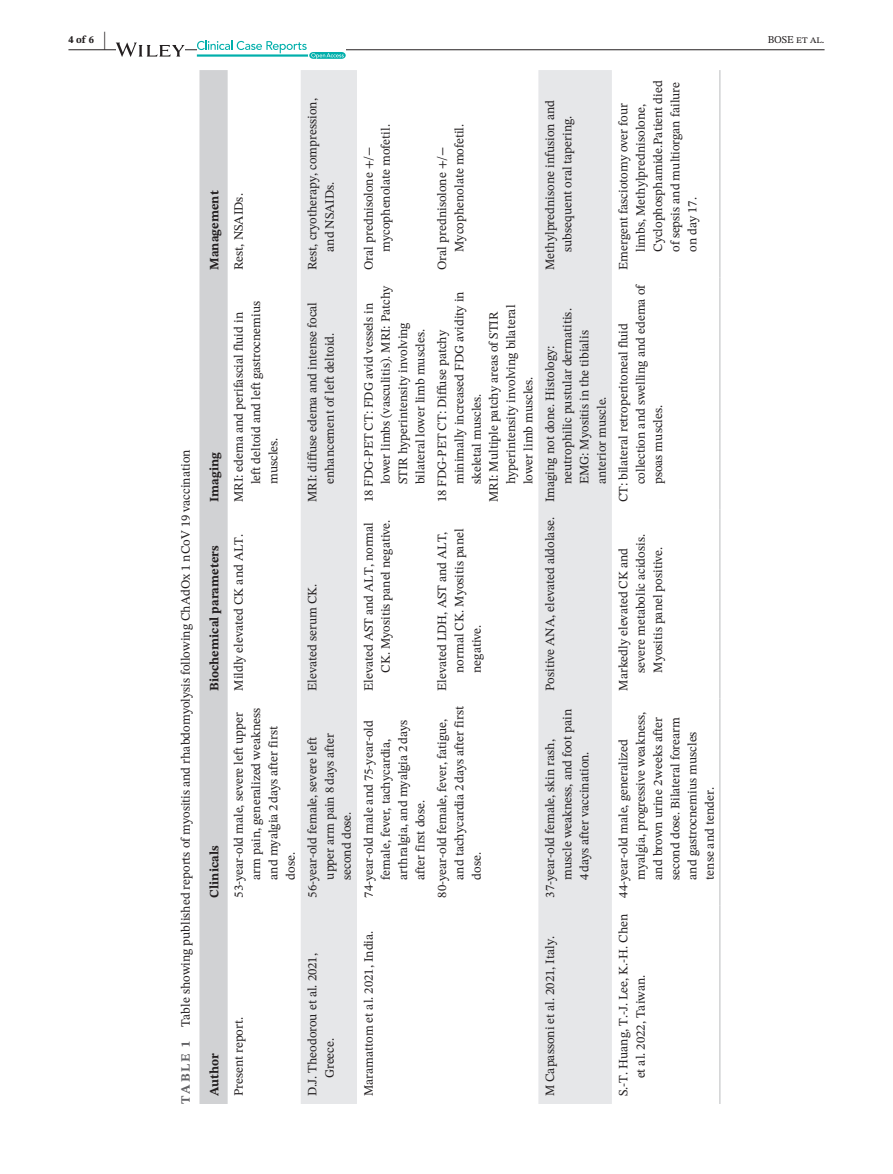
<style>
.page{position:relative;width:893px;height:1174px;background:#fff}
.page>*{position:absolute;margin:0;border:0;box-sizing:border-box;transform-origin:0 0}
.t1{font:12.75px/17.2px "STIX Two Text";color:#231f20}
.t2{font:700 12.75px "STIX Two Text";color:#231f20}
.t3{font:10.5px "STIX Two Text";color:#231f20}
.t4{font:700 10.5px "STIX Two Text";color:#231f20}
.s1{font-size:21px}
.s2{font-weight:700;color:#636366}
.s3{font-family:"STIX"}
</style>
<div class="page">
<hr style="left:68px;top:49px;width:756px;height:1px;background:#231f20">
<svg style="left:116px;top:43px;width:69px;height:14px"></svg>
<svg style="left:197px;top:41px;width:149px;height:18px"></svg>
<div style="left:199px;top:70px;width:29px;height:1034px;background:#d1d2d4"></div>
<svg style="left:301px;top:70px;width:311px;height:1034px"></svg>
<hr style="left:719px;top:905px;width:2px;height:199px;background:#d1d2d4">
<hr style="left:719px;top:698px;width:2px;height:207px;background:#d1d2d4">
<hr style="left:719px;top:510px;width:2px;height:188px;background:#d1d2d4">
<hr style="left:719px;top:277px;width:2px;height:233px;background:#d1d2d4">
<hr style="left:719px;top:70px;width:2px;height:207px;background:#d1d2d4">
<p class="t4" style="left:68px;top:32px;width:39px">4 of 6 <span class="s1">|</span></p>
<p class="t3" style="left:768px;top:32px;width:58px">BOSE et al.</p>
<p class="t1" style="left:177px;top:1104px;width:656px;rotate:-90deg"><span class="s2">TABLE 1</span> Table showing published reports of myositis and rhabdomyolysis following ChAdOx 1 nCoV 19 vaccination</p>
<p class="t2" style="left:205px;top:270px;width:81px;rotate:-90deg">Management</p>
<p class="t1" style="left:230px;top:270px;width:78px;rotate:-90deg">Rest, NSAIDs.</p>
<p class="t2" style="left:205px;top:502px;width:51px;rotate:-90deg">Imaging</p>
<p class="t1" style="left:230px;top:484px;width:185px;text-indent:-18px;rotate:-90deg">MRI: edema and perifascial fluid in left deltoid and left gastrocnemius muscles.</p>
<p class="t1" style="left:304px;top:252px;width:155px;text-indent:-18px;rotate:-90deg">Rest, cryotherapy, compression, and NSAIDs.</p>
<p class="t1" style="left:304px;top:484px;width:184px;text-indent:-18px;rotate:-90deg">MRI: diffuse edema and intense focal enhancement of left deltoid.</p>
<p class="t2" style="left:205px;top:691px;width:147px;rotate:-90deg">Biochemical parameters</p>
<p class="t2" style="left:205px;top:897px;width:54px;rotate:-90deg">Clinicals</p>
<p class="t1" style="left:230px;top:691px;width:159px;rotate:-90deg">Mildly elevated CK and ALT.</p>
<p class="t1" style="left:230px;top:879px;width:173px;text-indent:-18px;rotate:-90deg">53-year-old male, severe left upper arm pain, generalized weakness and myalgia 2days after first dose.</p>
<p class="t1" style="left:304px;top:691px;width:109px;rotate:-90deg">Elevated serum CK.</p>
<p class="t1" style="left:304px;top:879px;width:148px;text-indent:-18px;rotate:-90deg">56-year-old female, severe left upper arm pain 8days after second dose.</p>
<p class="t2" style="left:205px;top:1096px;width:45px;rotate:-90deg">Author</p>
<p class="t1" style="left:230px;top:1096px;width:81px;rotate:-90deg">Present report.</p>
<p class="t1" style="left:304px;top:1078px;width:127px;text-indent:-18px;rotate:-90deg">D.J. Theodorou et al. 2021,<br>Greece.</p>
<p class="t1" style="left:360px;top:252px;width:129px;text-indent:-18px;rotate:-90deg">Oral prednisolone <span class="s3">+</span>/− mycophenolate mofetil.</p>
<p class="t1" style="left:360px;top:484px;width:200px;text-indent:-18px;rotate:-90deg">18 FDG-PET CT: FDG avid vessels in lower limbs (vasculitis). MRI: Patchy STIR hyperintensity involving bilateral lower limb muscles.</p>
<p class="t1" style="left:360px;top:691px;width:173px;text-align:right;rotate:-90deg">Elevated AST and ALT, normal<br>CK. Myositis panel negative.</p>
<p class="t1" style="left:360px;top:879px;width:162px;text-indent:-18px;rotate:-90deg">74-year-old male and 75-year-old female, fever, tachycardia, arthralgia, and myalgia 2days after first dose.</p>
<p class="t1" style="left:433px;top:252px;width:130px;text-indent:-18px;rotate:-90deg">Oral prednisolone <span class="s3">+</span>/−<br>Mycophenolate mofetil.</p>
<p class="t1" style="left:450px;top:484px;width:194px;rotate:-90deg">minimally increased FDG avidity in</p>
<p class="t1" style="left:433px;top:502px;width:174px;rotate:-90deg">18 FDG-PET CT: Diffuse patchy</p>
<p class="t1" style="left:468px;top:484px;width:92px;rotate:-90deg">skeletal muscles.</p>
<p class="t1" style="left:485px;top:502px;width:192px;rotate:-90deg">MRI: Multiple patchy areas of STIR</p>
<p class="t1" style="left:502px;top:484px;width:181px;rotate:-90deg">hyperintensity involving bilateral</p>
<p class="t1" style="left:519px;top:484px;width:109px;rotate:-90deg">lower limb muscles.</p>
<p class="t1" style="left:433px;top:673px;width:146px;text-indent:-18px;rotate:-90deg">Elevated LDH, AST and ALT, normal CK. Myositis panel negative.</p>
<p class="t1" style="left:433px;top:879px;width:175px;text-indent:-18px;rotate:-90deg">80-year-old female, fever, fatigue, and tachycardia 2days after first dose.</p>
<p class="t1" style="left:541px;top:270px;width:171px;text-align:center;rotate:-90deg">Methylprednisone infusion and subsequent oral tapering.</p>
<p class="t1" style="left:541px;top:484px;width:177px;text-indent:-207px;rotate:-90deg">Positive ANA, elevated aldolase. Imaging not done. Histology: neutrophilic pustular dermatitis.<br>EMG: Myositis in the tibialis anterior muscle.</p>
<p class="t1" style="left:541px;top:879px;width:172px;text-indent:-18px;rotate:-90deg">37-year-old female, skin rash, muscle weakness, and foot pain<br>4days after vaccination.</p>
<p class="t1" style="left:360px;top:1096px;width:167px;rotate:-90deg">Maramattom et al. 2021, India.</p>
<p class="t1" style="left:541px;top:1096px;width:162px;rotate:-90deg">M Capassoni et al. 2021, Italy.</p>
<p class="t1" style="left:615px;top:252px;width:173px;text-indent:-18px;rotate:-90deg">Emergent fasciotomy over four limbs, Methylprednisolone,<br>Cyclophosphamide.Patient died of sepsis and multiorgan failure on day 17.</p>
<p class="t1" style="left:615px;top:484px;width:202px;text-indent:-18px;rotate:-90deg">CT: bilateral retroperitoneal fluid collection and swelling and edema of psoas muscles.</p>
<p class="t1" style="left:615px;top:673px;width:140px;text-indent:-18px;rotate:-90deg">Markedly elevated CK and severe metabolic acidosis.<br>Myositis panel positive.</p>
<p class="t1" style="left:615px;top:879px;width:169px;text-indent:-18px;rotate:-90deg">44-year-old male, generalized myalgia, progressive weakness, and brown urine 2weeks after second dose. Bilateral forearm and gastrocnemius muscles tense and tender.</p>
<p class="t1" style="left:615px;top:1078px;width:166px;text-indent:-18px;rotate:-90deg">S.-T. Huang, T.-J. Lee, K.-H. Chen et al. 2022, Taiwan.</p>
</div>
